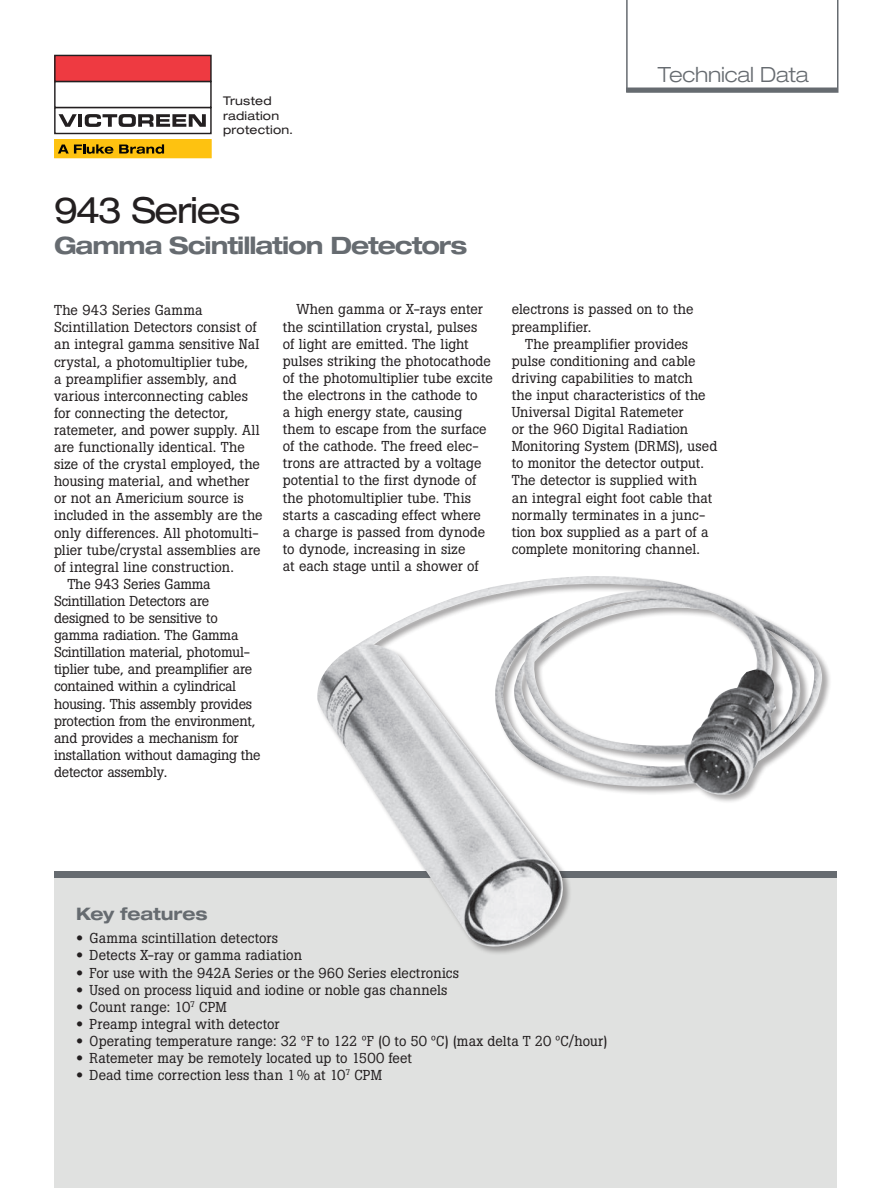
<style>
.page{position:relative;width:891px;height:1188px;background:#fff}
.page>*{position:absolute;margin:0;border:0;box-sizing:border-box;transform-origin:0 0}
.Product_number{font:expanded 36px "Helvetica Neue LT Pro";letter-spacing:-.045em;color:#231f20}
.Product_name{font:700 expanded 24px "Helvetica Neue LT Pro";letter-spacing:-.045em;color:#666b70}
.t1{font:300 expanded 21px "Helvetica Neue LT Pro";letter-spacing:-.01em;color:#666b70}
.Gray_subhead{font:700 expanded 17.25px "Helvetica Neue LT Pro";letter-spacing:-.005em;color:#666b70}
.Body{font:14.25px/17.1px "Boton Pro";letter-spacing:-.005em;color:#231f20}
.Body_1st_para{font:14.25px/17.1px "Boton Pro";letter-spacing:.005em;color:#231f20}
.Body_bulleted{font:14.25px "Boton Pro";letter-spacing:.005em;color:#231f20}
.t2{font:expanded 12px/14.4px "Helvetica Neue LT Pro";letter-spacing:.015em;color:#231f20}
.s1{font-family:"Helvetica Neue LT Pro";font-stretch:expanded}
</style>
<div class="page">
<svg style="left:626px;top:0;width:212px;height:93px"></svg>
<hr style="left:626px;top:88px;width:212px;height:4px;background:#666b70">
<div style="left:54px;top:107px;width:158px;height:27px;border:1px solid #231f20"></div>
<div style="left:54px;top:81px;width:158px;height:27px;border:1px solid #231f20"></div>
<div style="left:55px;top:55px;width:156px;height:26px;background:#ee3a41"></div>
<div style="left:54px;top:55px;width:158px;height:27px;border:1px solid #231f20"></div>
<svg style="left:59px;top:114px;width:18px;height:13px"></svg>
<hr style="left:78px;top:114px;width:4px;height:13px;background:#231f20">
<svg style="left:85px;top:114px;width:121px;height:13px"></svg>
<div style="left:55px;top:140px;width:156px;height:18px;background:#fec210"></div>
<div style="left:54px;top:139px;width:158px;height:19px;border:1px solid #fec210"></div>
<svg style="left:58px;top:144px;width:55px;height:10px"></svg>
<svg style="left:119px;top:144px;width:45px;height:10px"></svg>
<div style="left:54px;top:872px;width:783px;height:316px;background:#e0e1e0"></div>
<div style="left:54px;top:872px;width:783px;height:6px;background:#666b70"></div>
<div style="left:317px;top:575px;width:514px;height:381px;background:#231f20;opacity:.4"></div>
<img style="left:317px;top:576px;width:507px;height:372px">
<p class="t2" style="left:223px;top:94px;width:72px">Trusted radiation protection.</p>
<p class="Product_number" style="left:54px;top:188px;width:188px">943 Series</p>
<p class="Product_name" style="left:54px;top:230px;width:415px">Gamma Scintillation Detectors</p>
<h3 class="t1" style="left:658px;top:61px;width:153px">Technical Data</h3>
<p class="Body_1st_para" style="left:54px;top:302px;width:210px">The 943 Series Gamma<br>Scintillation Detectors consist of an integral gamma sensitive NaI crystal, a photomultiplier tube,<br>a preamplifier assembly, and various interconnecting cables for connecting the detector, ratemeter, and power supply. All are functionally identical. The size of the crystal employed, the housing material, and whether or not an Americium source is included in the assembly are the only differences. All photomulti&shy;plier tube/crystal assemblies are of integral line construction.</p>
<p class="Body" style="left:54px;top:575px;width:208px;text-indent:14px">The 943 Series Gamma<br>Scintillation Detectors are designed to be sensitive to gamma radiation. The Gamma<br>Scintillation material, photomul&shy;tiplier tube, and preamplifier are contained within a cylindrical housing. This assembly provides protection from the environment, and provides a mechanism for installation without damaging the detector assembly.</p>
<p class="Body" style="left:283px;top:301px;width:212px;text-indent:14px">When gamma or X‑rays enter the scintillation crystal, pulses<br>of light are emitted. The light pulses striking the photocathode of the photomultiplier tube excite the electrons in the cathode to<br>a high energy state, causing them to escape from the surface of the cathode. The freed elec&shy;trons are attracted by a voltage potential to the first dynode of the photomultiplier tube. This starts a cascading effect where<br>a charge is passed from dynode to dynode, increasing in size<br>at each stage until a shower of</p>
<p class="Body" style="left:512px;top:301px;width:183px">electrons is passed on to the preamplifier.</p>
<p class="Body" style="left:512px;top:335px;width:207px;text-indent:14px">The preamplifier provides pulse conditioning and cable driving capabilities to match<br>the input characteristics of the<br>Universal Digital Ratemeter<br>or the 960 Digital Radiation<br>Monitoring System (DRMS), used to monitor the detector output.<br>The detector is supplied with<br>an integral eight foot cable that normally terminates in a junc&shy;tion box supplied as a part of a complete monitoring channel.</p>
<p class="Gray_subhead" style="left:76px;top:902px;width:133px">Key features</p>
<p class="Body_bulleted" style="left:76px;top:929px;width:204px"><span class="s1">•</span> Gamma scintillation detectors</p>
<p class="Body_bulleted" style="left:76px;top:946px;width:227px"><span class="s1">•</span> Detects X-ray or gamma radiation</p>
<p class="Body_bulleted" style="left:76px;top:963px;width:384px"><span class="s1">•</span> For use with the 942A Series or the 960 Series electronics</p>
<p class="Body_bulleted" style="left:76px;top:980px;width:373px"><span class="s1">•</span> Used on process liquid and iodine or noble gas channels</p>
<p class="Body_bulleted" style="left:76px;top:998px;width:152px"><span class="s1">•</span> Count range: 10<sup>7</sup> CPM</p>
<p class="Body_bulleted" style="left:76px;top:1015px;width:205px"><span class="s1">•</span> Preamp integral with detector</p>
<p class="Body_bulleted" style="left:76px;top:1032px;width:533px"><span class="s1">•</span> Operating temperature range: 32 ºF to 122 ºF (0 to 50 ºC) (max delta T 20 ºC/hour)</p>
<p class="Body_bulleted" style="left:76px;top:1049px;width:337px"><span class="s1">•</span> Ratemeter may be remotely located up to 1500 feet</p>
<p class="Body_bulleted" style="left:76px;top:1066px;width:307px"><span class="s1">•</span> Dead time correction less than 1% at 10<sup>7</sup> CPM</p>
</div>
